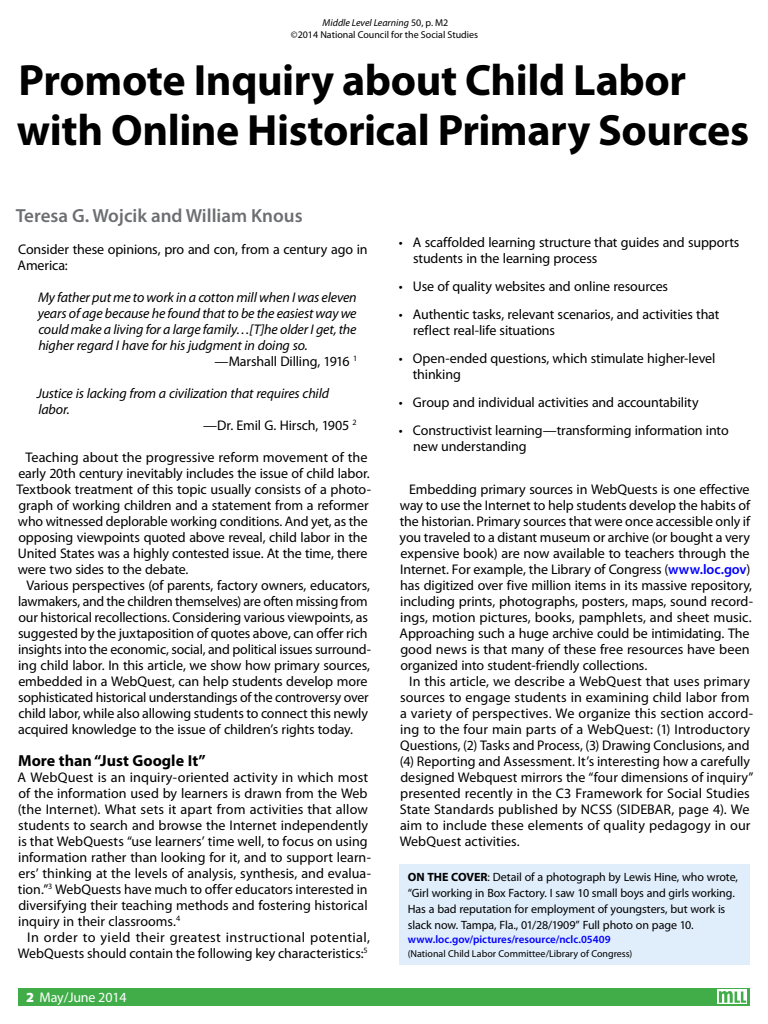
<style>
.page{position:relative;width:768px;height:1024px;background:#fff}
.page>*{position:absolute;margin:0;border:0;box-sizing:border-box;transform-origin:0 0}
.t1{font:700 44px/50px "Myriad Pro";letter-spacing:-.01em;color:#000}
.t2{font:600 19px "Myriad Pro";color:#6d6e71}
.t3{font:700 16px "Myriad Pro";color:#000}
.t4{font:14px/16px "Myriad Pro";letter-spacing:-.005em;color:#000}
.t5{font:italic 14px "Myriad Pro";letter-spacing:-.01em;color:#000}
.t6{font:14px "Myriad Pro";letter-spacing:-.01em;color:#fff}
.t7{font:12px/16px "Myriad Pro";letter-spacing:-.01em;color:#000}
.t8{font:600 11px "Myriad Pro";color:#00f}
.t9{font:10px/12px "Myriad Pro";color:#000;text-align:center}
.s1{font-style:italic}
.s2{font-weight:900}
.s3{font-weight:600;color:#00f}
.s4{font-weight:700}
</style>
<div class="page">
<div style="left:630px;top:988px;width:120px;height:18px;background:#41ad49"></div>
<div style="left:18px;top:988px;width:724px;height:18px;background:#41ad49"></div>
<div style="left:717px;top:990px;width:30px;height:14px;background:#e8f5e9"></div>
<svg style="left:719px;top:991px;width:27px;height:12px"></svg>
<div style="left:400px;top:864px;width:350px;height:101px;background:#e0edfa"></div>
<p class="t9" style="left:291px;top:16px;width:189px"><span class="s1">Middle Level Learning</span> 50, p. M2<br>©2014 National Council for the Social Studies</p>
<h1 class="t1" style="left:17px;top:56px;width:734px">Promote Inquiry about Child Labor with Online Historical Primary Sources</h1>
<h2 class="t2" style="left:16px;top:204px;width:288px">Teresa G. Wojcik and William Knous</h2>
<p class="t4" style="left:18px;top:242px;width:352px">Consider these opinions, pro and con, from a century ago in<br>America:</p>
<p class="t5" style="left:38px;top:290px;width:320px">My father put me to work in a cotton mill when I was eleven</p>
<p class="t5" style="left:38px;top:306px;width:320px">years of age because he found that to be the easiest way we</p>
<p class="t5" style="left:38px;top:322px;width:320px">could make a living for a large family…[T]he older I get, the</p>
<p class="t5" style="left:38px;top:338px;width:271px">higher regard I have for his judgment in doing so.</p>
<p class="t4" style="left:215px;top:354px;width:144px">—Marshall Dilling, 1916 <sup>1</sup></p>
<p class="t5" style="left:37px;top:386px;width:294px">Justice is lacking from a civilization that requires child</p>
<p class="t5" style="left:38px;top:402px;width:33px">labor.</p>
<p class="t4" style="left:203px;top:418px;width:155px">—Dr. Emil G. Hirsch, 1905 <sup>2</sup></p>
<p class="t4" style="left:16px;top:450px;width:356px;text-indent:9px">Teaching about the progressive reform movement of the early 20th century inevitably includes the issue of child labor.<br>Textbook treatment of this topic usually consists of a photo&shy;graph of working children and a statement from a reformer who witnessed deplorable working conditions. And yet, as the opposing viewpoints quoted above reveal, child labor in the United States was a highly contested issue. At the time, there were two sides to the debate.</p>
<p class="t4" style="left:18px;top:578px;width:354px;text-indent:8px">Various perspectives (of parents, factory owners, educators, lawmakers, and the children themselves) are often missing from our historical recollections. Considering various viewpoints, as suggested by the juxtaposition of quotes above, can offer rich insights into the economic, social, and political issues surround&shy;ing child labor. In this article, we show how primary sources, embedded in a WebQuest, can help students develop more sophisticated historical understandings of the controversy over child labor, while also allowing students to connect this newly acquired knowledge to the issue of children’s rights today.</p>
<p class="t3" style="left:18px;top:752px;width:189px">More than “Just Google It”</p>
<p class="t4" style="left:18px;top:770px;width:355px">A WebQuest is an inquiry-oriented activity in which most of the information used by learners is drawn from the Web (the Internet). What sets it apart from activities that allow students to search and browse the Internet independently is that WebQuests “use learners’ time well, to focus on using information rather than looking for it, and to support learn&shy;ers’ thinking at the levels of analysis, synthesis, and evalua&shy;tion.”<sup>3</sup> WebQuests have much to offer educators interested in diversifying their teaching methods and fostering historical inquiry in their classrooms.<sup>4</sup></p>
<p class="t4" style="left:18px;top:930px;width:354px;text-align:right">In order to yield their greatest instructional potential,<br>WebQuests should contain the following key characteristics:<sup>5</sup></p>
<p class="t6" style="left:26px;top:990px;width:102px"><span class="s2">2</span> May/June 2014</p>
<p class="t4" style="left:413px;top:235px;width:328px;text-indent:-14px">• A scaffolded learning structure that guides and supports students in the learning process</p>
<p class="t4" style="left:399px;top:279px;width:271px">• Use of quality websites and online resources</p>
<p class="t4" style="left:413px;top:307px;width:308px;text-indent:-14px">• Authentic tasks, relevant scenarios, and activities that reflect real-life situations</p>
<p class="t4" style="left:413px;top:351px;width:304px;text-indent:-14px">• Open-ended questions, which stimulate higher-level thinking</p>
<p class="t4" style="left:399px;top:395px;width:301px">• Group and individual activities and accountability</p>
<p class="t4" style="left:413px;top:423px;width:317px;text-indent:-14px">• Constructivist learning—transforming information into new understanding</p>
<p class="t4" style="left:400px;top:482px;width:355px;text-indent:10px">Embedding primary sources in WebQuests is one effective way to use the Internet to help students develop the habits of the historian. Primary sources that were once accessible only if you traveled to a distant museum or archive (or bought a very expensive book) are now available to teachers through the Internet. For example, the Library of Congress (<span class="s3">www.loc.gov</span>) has digitized over five million items in its massive repository, including prints, photographs, posters, maps, sound record&shy;ings, motion pictures, books, pamphlets, and sheet music.<br>Approaching such a huge archive could be intimidating. The good news is that many of these free resources have been organized into student-friendly collections.</p>
<p class="t4" style="left:400px;top:674px;width:355px;text-indent:10px">In this article, we describe a WebQuest that uses primary sources to engage students in examining child labor from a variety of perspectives. We organize this section accord&shy;ing to the four main parts of a WebQuest: (1) Introductory Questions, (2) Tasks and Process, (3) Drawing Conclusions, and (4) Reporting and Assessment. It’s interesting how a carefully designed Webquest mirrors the “four dimensions of inquiry” presented recently in the C3 Framework for Social Studies State Standards published by NCSS (SIDEBAR, page 4). We aim to include these elements of quality pedagogy in our WebQuest activities.</p>
<p class="t7" style="left:408px;top:869px;width:332px"><span class="s4">ON THE COVER</span>: Detail of a photograph by Lewis Hine, who wrote, “Girl working in Box Factory. I saw 10 small boys and girls working.<br>Has a bad reputation for employment of youngsters, but work is slack now. Tampa, Fla., 01/28/1909” Full photo on page 10.</p>
<p class="t8" style="left:408px;top:932px;width:204px">www.loc.gov/pictures/resource/nclc.05409</p>
<p class="t9" style="left:408px;top:948px;width:226px">(National Child Labor Committee/Library of Congress)</p>
</div>
